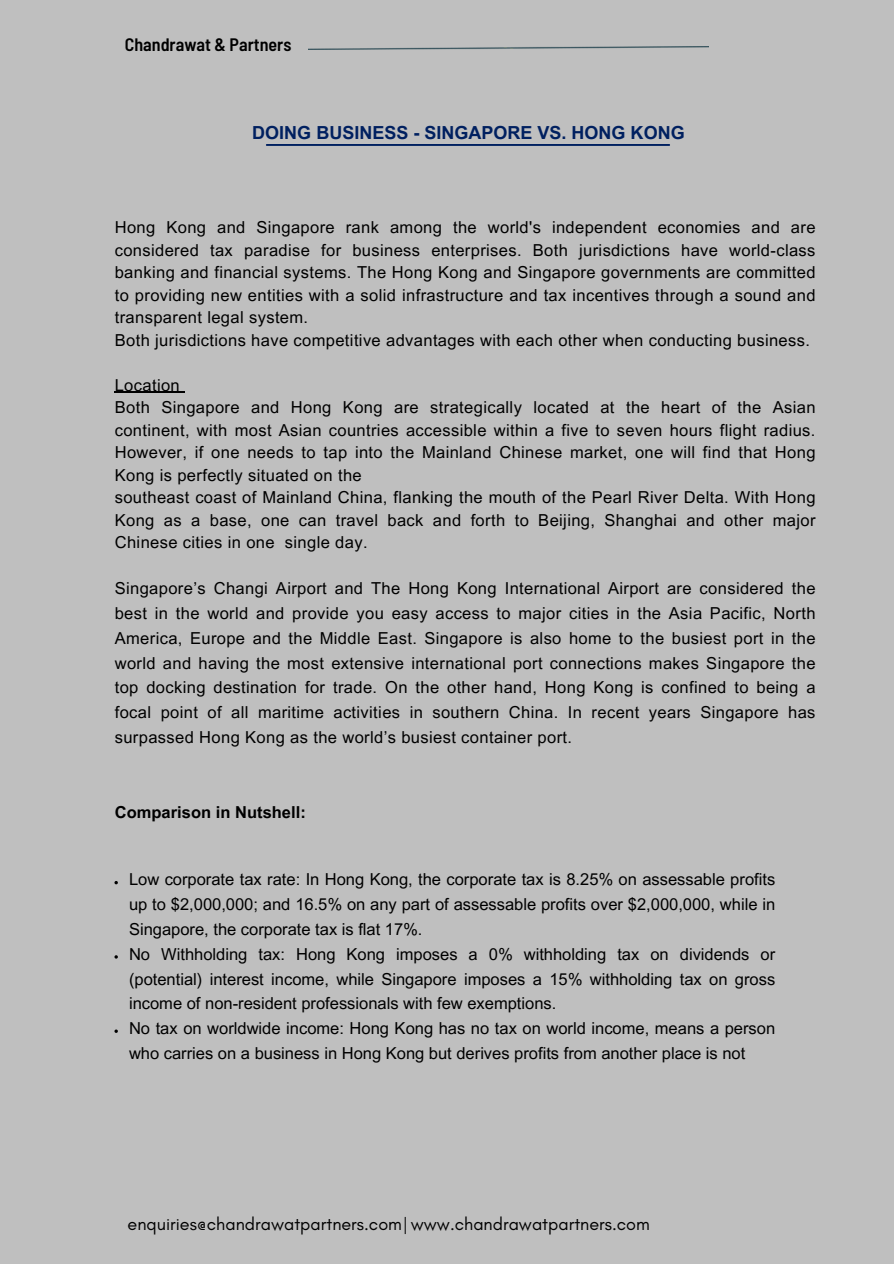
<style>
.page{position:relative;width:894px;height:1264px;background:#fff}
.page>*{position:absolute;margin:0;border:0;box-sizing:border-box;transform-origin:0 0}
.t1{font:18px "Glacial Indifference";color:#000}
.t2{font:700 18px "Arial MT Pro";color:#002060}
.t3{font:600 semi-condensed 18px "Barlow";color:#000}
.t4{font:16.5px/24.8px "Arial MT Pro";letter-spacing:.025em;color:#000;text-align:justify}
.t5{font:16.5px/24.8px "Arial MT Pro";color:#000}
.t6{font:700 16.5px "Arial MT Pro";color:#000}
</style>
<div class="page">
<div style="left:0;top:0;width:893px;height:1263px;background:#bfbfbf"></div>
<img style="left:266px;top:144px;width:404px;height:1px">
<hr style="left:115px;top:392px;width:65px;height:1px;background:#000">
<svg style="left:114px;top:881px;width:4px;height:3px"></svg>
<p class="t3" style="left:125px;top:33px;width:168px">Chandrawat &amp; Partners</p>
<p class="t2" style="left:252px;top:126px;width:434px">DOING BUSINESS - SINGAPORE VS. HONG KONG</p>
<h2 class="t4" style="left:115px;top:218px;width:702px;line-height:22.5px">Hong Kong and Singapore rank among the world's independent economies and are considered tax paradise for business enterprises. Both jurisdictions have world-class banking and financial systems. The Hong Kong and Singapore governments are committed to providing new entities with a solid infrastructure and tax incentives through a sound and transparent legal system.</h2>
<p class="t4" style="left:115px;top:329px;width:696px">Both jurisdictions have competitive advantages with each other when conducting business.</p>
<h1 class="t4" style="left:115px;top:374px;width:66px">Location</h1>
<p class="t4" style="left:115px;top:398px;width:702px;line-height:22.5px">Both Singapore and Hong Kong are strategically located at the heart of the Asian continent, with most Asian countries accessible within a five to seven hours flight radius.<br>However, if one needs to tap into the Mainland Chinese market, one will find that Hong Kong is perfectly situated on the</p>
<p class="t4" style="left:115px;top:488px;width:702px;line-height:22.5px">southeast coast of Mainland China, flanking the mouth of the Pearl River Delta. With Hong Kong as a base, one can travel back and forth to Beijing, Shanghai and other major Chinese cities in one single day.</p>
<p class="t4" style="left:115px;top:578px;width:702px">Singapore’s Changi Airport and The Hong Kong International Airport are considered the best in the world and provide you easy access to major cities in the Asia Pacific, North America, Europe and the Middle East. Singapore is also home to the busiest port in the world and having the most extensive international port connections makes Singapore the top docking destination for trade. On the other hand, Hong Kong is confined to being a focal point of all maritime activities in southern China. In recent years Singapore has surpassed Hong Kong as the world’s busiest container port.</p>
<h2 class="t6" style="left:115px;top:806px;width:192px">Comparison in Nutshell:</h2>
<p class="t4" style="left:129px;top:869px;width:647px">Low corporate tax rate: In Hong Kong, the corporate tax is 8.25% on assessable profits up to $2,000,000; and 16.5% on any part of assessable profits over $2,000,000, while in Singapore, the corporate tax is flat 17%.</p>
<p class="t4" style="left:129px;top:943px;width:647px">No Withholding tax: Hong Kong imposes a 0% withholding tax on dividends or (potential) interest income, while Singapore imposes a 15% withholding tax on gross income of non-resident professionals with few exemptions.</p>
<p class="t5" style="left:129px;top:1017px;width:647px">No tax on worldwide income: Hong Kong has no tax on world income, means a person who carries on a business in Hong Kong but derives profits from another place is not</p>
<p class="t1" style="left:128px;top:1212px;width:523px">enquiries@chandrawatpartners.com| www.chandrawatpartners.com</p>
</div>
